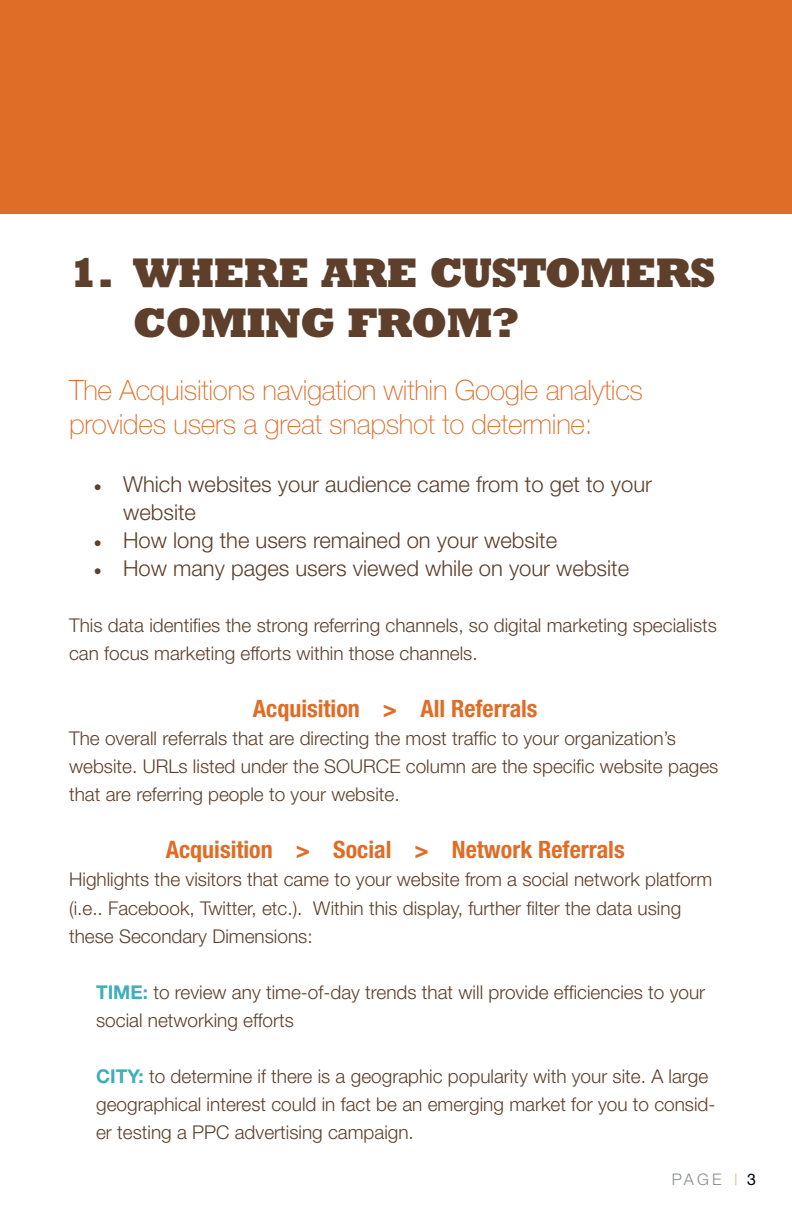
<style>
.page{position:relative;width:792px;height:1224px;background:#fff}
.page>*{position:absolute;margin:0;border:0;box-sizing:border-box;transform-origin:0 0}
.t1{font:800 42px/50.4px "Rockwell";letter-spacing:-.03em;color:#5d3f2b}
.t2{font:100 28px/33.6px "Helvetica Neue";letter-spacing:-.01em;color:#df6d28}
.t3{font:700 condensed 24px "Helvetica Neue";color:#df6d28}
.t4{font:300 22px/28px "Helvetica Neue";color:#5d3f2b}
.t5{font:300 19px/28px "Helvetica Neue";color:#5d3f2b}
.t6{font:300 16px "Helvetica Neue";color:#888a8d}
.s1{font-family:"Minion Pro";font-weight:400}
.s2{font-weight:700;color:#3eafb9}
.s3{color:#edaf83}
.s4{font-weight:400;color:#000}
</style>
<div class="page">
<div style="left:0;top:0;width:792px;height:213px;background:#df6d28"></div>
<h1 class="t1" style="left:133px;top:246px;width:585px;text-indent:-64px">1. WHERE ARE CUSTOMERS<br>COMING FROM?</h1>
<h2 class="t2" style="left:69px;top:374px;width:575px">The Acquisitions navigation within Google analytics provides users a great snapshot to determine:</h2>
<p class="t4" style="left:123px;top:469px;width:530px;text-indent:-29px"><span class="s1">•</span> Which websites your audience came from to get to your website</p>
<p class="t4" style="left:94px;top:525px;width:465px"><span class="s1">•</span> How long the users remained on your website</p>
<p class="t4" style="left:94px;top:553px;width:537px"><span class="s1">•</span> How many pages users viewed while on your website</p>
<p class="t5" style="left:69px;top:610px;width:649px">This data identifies the strong referring channels, so digital marketing specialists can focus marketing efforts within those channels.</p>
<p class="t3" style="left:253px;top:694px;width:286px">Acquisition &gt; All Referrals</p>
<p class="t5" style="left:69px;top:724px;width:651px">The overall referrals that are directing the most traffic to your organization’s website. URLs listed under the SOURCE column are the specific website pages that are referring people to your website.</p>
<p class="t3" style="left:166px;top:835px;width:460px">Acquisition &gt; Social &gt; Network Referrals</p>
<p class="t5" style="left:69px;top:865px;width:645px">Highlights the visitors that came to your website from a social network platform (i.e.. Facebook, Twitter, etc.). Within this display, further filter the data using these Secondary Dimensions:</p>
<p class="t5" style="left:96px;top:977px;width:611px"><span class="s2">TIME:</span> to review any time-of-day trends that will provide efficiencies to your social networking efforts</p>
<p class="t5" style="left:96px;top:1061px;width:621px"><span class="s2">CITY:</span> to determine if there is a geographic popularity with your site. A large geographical interest could in fact be an emerging market for you to consid&shy;er testing a PPC advertising campaign.</p>
<p class="t6" style="left:672px;top:1169px;width:86px">PAGE <span class="s3">|</span> <span class="s4">3</span></p>
</div>
